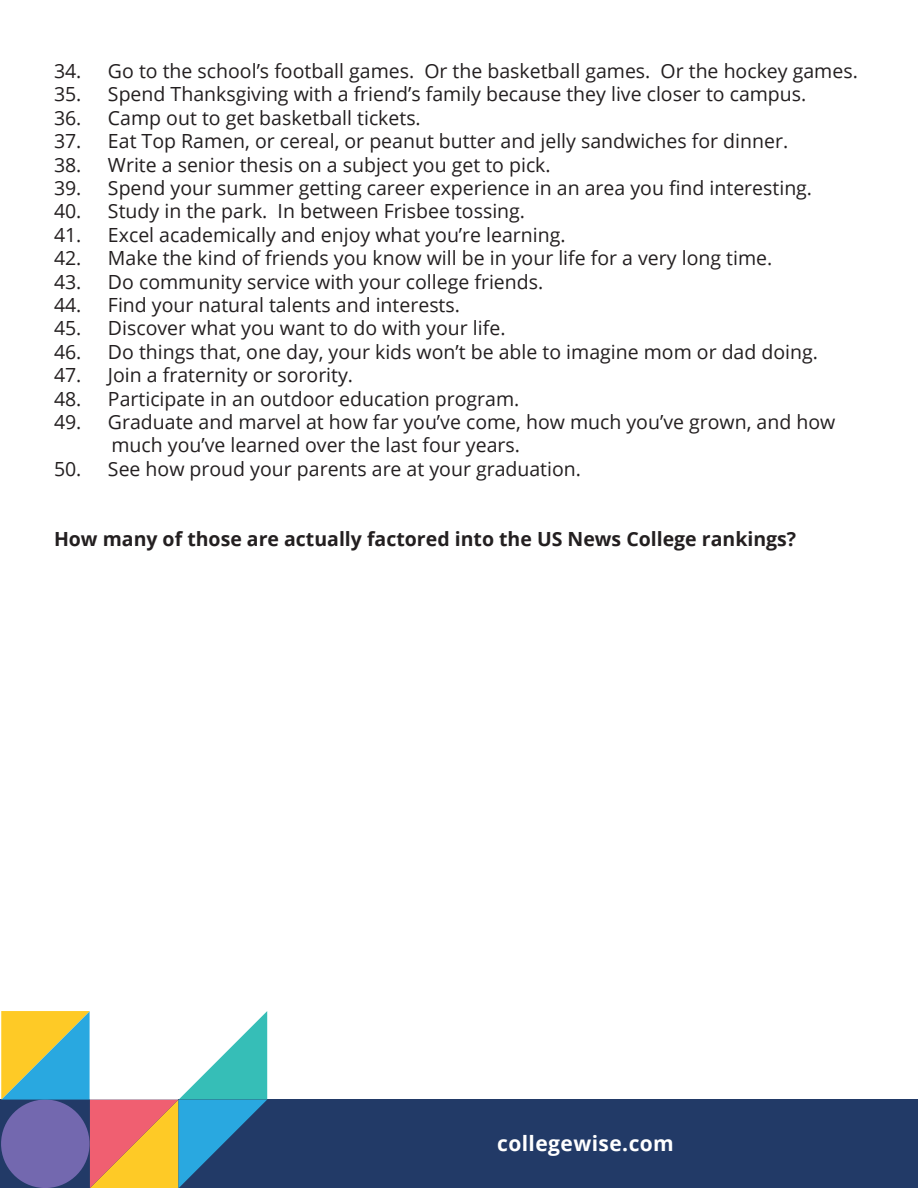
<style>
.page{position:relative;width:918px;height:1188px;background:#fff}
.page>*{position:absolute;margin:0;border:0;box-sizing:border-box;transform-origin:0 0}
.t1{font:700 21px "Open Sans";letter-spacing:.02em;color:#fff}
.t2{font:19.5px/23.4px "Open Sans";color:#231f20}
.t3{font:700 19.5px "Open Sans";color:#231f20}
</style>
<div class="page">
<div style="left:0;top:1100px;width:918px;height:88px;background:#223a67"></div>
<svg style="left:1px;top:1011px;width:266px;height:177px"></svg>
<p class="t2" style="left:54px;top:59px;width:805px">34. Go to the school’s football games. Or the basketball games. Or the hockey games.</p>
<p class="t2" style="left:54px;top:82px;width:754px">35. Spend Thanksgiving with a friend’s family because they live closer to campus.</p>
<p class="t2" style="left:54px;top:105px;width:368px">36. Camp out to get basketball tickets.</p>
<p class="t2" style="left:54px;top:129px;width:736px">37. Eat Top Ramen, or cereal, or peanut butter and jelly sandwiches for dinner.</p>
<p class="t2" style="left:54px;top:152px;width:498px">38. Write a senior thesis on a subject you get to pick.</p>
<p class="t2" style="left:54px;top:176px;width:760px">39. Spend your summer getting career experience in an area you find interesting.</p>
<p class="t2" style="left:54px;top:199px;width:473px">40. Study in the park. In between Frisbee tossing.</p>
<p class="t2" style="left:54px;top:222px;width:513px">41. Excel academically and enjoy what you’re learning.</p>
<p class="t2" style="left:54px;top:246px;width:720px">42. Make the kind of friends you know will be in your life for a very long time.</p>
<p class="t2" style="left:54px;top:269px;width:491px">43. Do community service with your college friends.</p>
<p class="t2" style="left:54px;top:293px;width:408px">44. Find your natural talents and interests.</p>
<p class="t2" style="left:54px;top:316px;width:453px">45. Discover what you want to do with your life.</p>
<p class="t2" style="left:54px;top:339px;width:766px">46. Do things that, one day, your kids won’t be able to imagine mom or dad doing.</p>
<p class="t2" style="left:54px;top:363px;width:301px">47. Join a fraternity or sorority.</p>
<p class="t2" style="left:54px;top:386px;width:467px">48. Participate in an outdoor education program.</p>
<p class="t2" style="left:111px;top:410px;width:725px;text-indent:-57px">49. Graduate and marvel at how far you’ve come, how much you’ve grown, and how much you’ve learned over the last four years.</p>
<p class="t2" style="left:54px;top:456px;width:529px">50. See how proud your parents are at your graduation.</p>
<p class="t3" style="left:54px;top:525px;width:744px">How many of those are actually factored into the US News College rankings?</p>
<p class="t1" style="left:497px;top:1129px;width:178px">collegewise.com</p>
</div>
